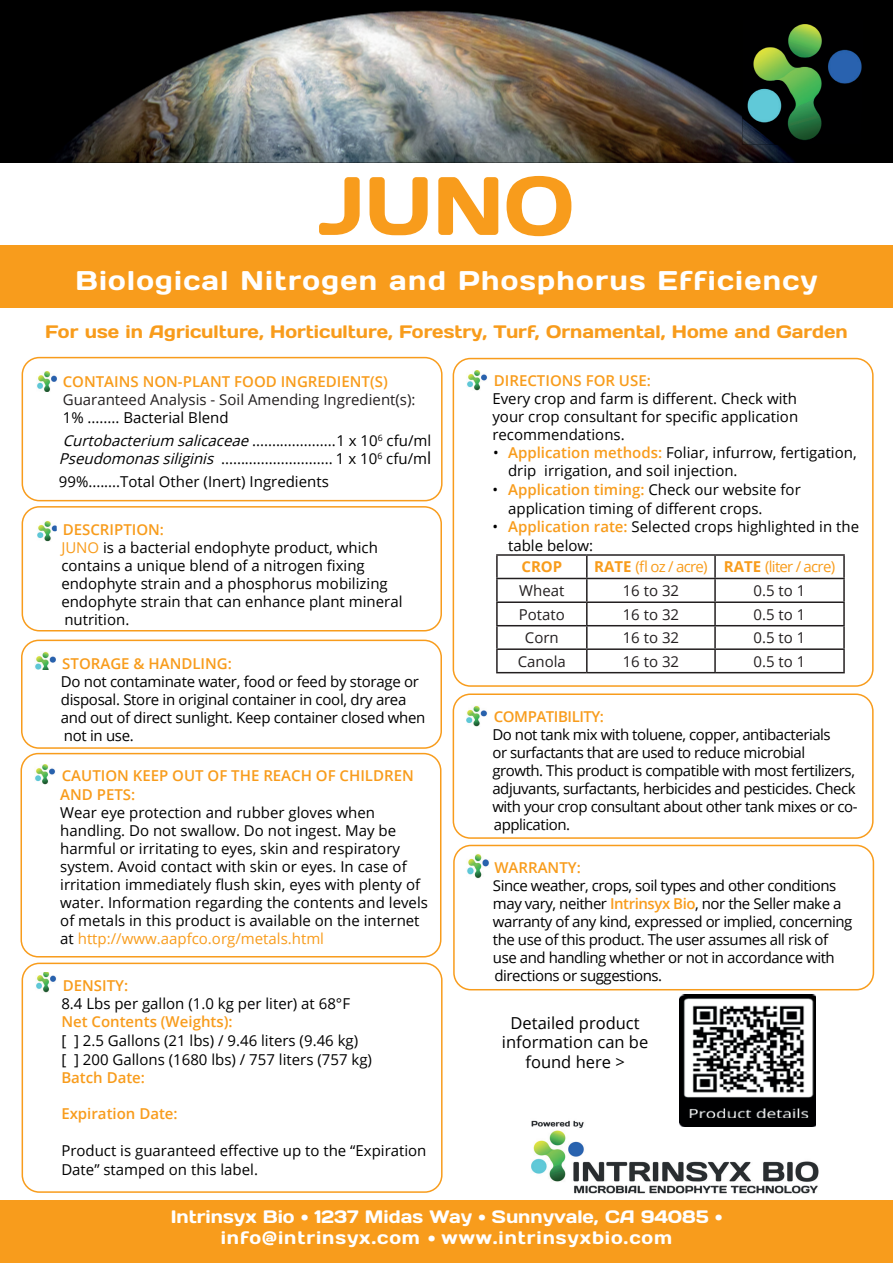
<style>
.page{position:relative;width:893px;height:1263px;background:#fff}
.page>*{position:absolute;margin:0;border:0;box-sizing:border-box;transform-origin:0 0}
.t1{font:82.5px "Days One";color:#f89c1c}
.t2{font:27px "Days One";letter-spacing:.05em;color:#fff}
.t3{font:18px/21px "Days One";color:#fff;text-align:center}
.t4{font:18px "Days One";color:#f89c1c}
.t5{font:16.5px/19.8px "Open Sans";color:#000;text-align:center}
.t6{font:15px/18px "Open Sans";color:#000}
.t7{font:15px/18px "Open Sans";letter-spacing:-.03em;color:#000}
.t8{font:600 15px/18.8px "Open Sans";color:#f89c1c}
.t9{font:15px/18px "Open Sans";letter-spacing:-.02em;color:#000}
.t10{font:15px "Open Sans";color:#231f20}
.t11{font:15px "Open Sans";letter-spacing:-.05em;color:#f89c1c}
.t12{font:600 15px "Open Sans";letter-spacing:-.03em;color:#f89c1c}
.t13{font:700 15px "Open Sans";color:#f89c1c}
.s1{font-style:italic}
.s2{font-size:16.5px}
.s3{font-weight:600;color:#f89c1c}
.s4{color:#f89c1c}
.s5{font-weight:700}
</style>
<div class="page">
<div style="left:0;top:0;width:893px;height:163px;background:#000"></div>
<img style="left:56px;top:10px;width:739px;height:153px">
<img style="left:742px;top:19px;width:120px;height:126px">
<div style="left:0;top:245px;width:893px;height:63px;background:#f89c1c"></div>
<div style="left:22px;top:357px;width:421px;height:144px;border:2px solid #f89c1c;border-radius:17px"></div>
<div style="left:22px;top:506px;width:420px;height:125px;border:2px solid #f89c1c;border-radius:17px"></div>
<img style="left:37px;top:520px;width:20px;height:21px">
<div style="left:21px;top:640px;width:421px;height:109px;border:2px solid #f89c1c;border-radius:17px"></div>
<img style="left:35px;top:651px;width:21px;height:18px">
<div style="left:21px;top:753px;width:420px;height:204px;border:2px solid #f89c1c;border-radius:17px"></div>
<img style="left:35px;top:764px;width:20px;height:21px">
<div style="left:453px;top:693px;width:421px;height:146px;border:2px solid #f89c1c;border-radius:17px"></div>
<img style="left:466px;top:705px;width:21px;height:21px">
<div style="left:453px;top:845px;width:421px;height:145px;border:2px solid #f89c1c;border-radius:17px"></div>
<img style="left:467px;top:854px;width:22px;height:25px">
<div style="left:0;top:1200px;width:893px;height:63px;background:#f89c1c"></div>
<img style="left:531px;top:1119px;width:288px;height:75px">
<div style="left:453px;top:358px;width:421px;height:329px;border:2px solid #f89c1c;border-radius:17px"></div>
<img style="left:467px;top:370px;width:20px;height:20px">
<div style="left:22px;top:963px;width:421px;height:230px;border:2px solid #f89c1c;border-radius:17px"></div>
<img style="left:36px;top:973px;width:20px;height:19px">
<img style="left:37px;top:371px;width:20px;height:21px">
<svg style="left:37px;top:387px;width:20px;height:1px"></svg>
<img style="left:680px;top:995px;width:135px;height:131px">
<hr style="left:496px;top:554px;width:91px;height:2px;background:#231f20">
<hr style="left:496px;top:556px;width:2px;height:22px;background:#231f20">
<hr style="left:587px;top:554px;width:128px;height:2px;background:#231f20">
<hr style="left:586px;top:556px;width:2px;height:22px;background:#231f20">
<hr style="left:715px;top:554px;width:130px;height:2px;background:#231f20">
<hr style="left:714px;top:556px;width:2px;height:22px;background:#231f20">
<hr style="left:843px;top:556px;width:2px;height:22px;background:#231f20">
<hr style="left:496px;top:578px;width:91px;height:1px;background:#231f20">
<hr style="left:496px;top:579px;width:2px;height:22px;background:#231f20">
<hr style="left:587px;top:578px;width:128px;height:1px;background:#231f20">
<hr style="left:586px;top:579px;width:2px;height:22px;background:#231f20">
<hr style="left:715px;top:578px;width:130px;height:1px;background:#231f20">
<hr style="left:714px;top:579px;width:2px;height:22px;background:#231f20">
<hr style="left:843px;top:579px;width:2px;height:22px;background:#231f20">
<hr style="left:496px;top:601px;width:91px;height:2px;background:#231f20">
<hr style="left:496px;top:603px;width:2px;height:22px;background:#231f20">
<hr style="left:587px;top:601px;width:128px;height:2px;background:#231f20">
<hr style="left:586px;top:603px;width:2px;height:22px;background:#231f20">
<hr style="left:715px;top:601px;width:130px;height:2px;background:#231f20">
<hr style="left:714px;top:603px;width:2px;height:22px;background:#231f20">
<hr style="left:843px;top:603px;width:2px;height:22px;background:#231f20">
<hr style="left:496px;top:625px;width:91px;height:1px;background:#231f20">
<hr style="left:496px;top:626px;width:2px;height:22px;background:#231f20">
<hr style="left:587px;top:625px;width:128px;height:1px;background:#231f20">
<hr style="left:586px;top:626px;width:2px;height:22px;background:#231f20">
<hr style="left:715px;top:625px;width:130px;height:1px;background:#231f20">
<hr style="left:714px;top:626px;width:2px;height:22px;background:#231f20">
<hr style="left:843px;top:626px;width:2px;height:22px;background:#231f20">
<hr style="left:496px;top:648px;width:91px;height:2px;background:#231f20">
<hr style="left:496px;top:650px;width:2px;height:22px;background:#231f20">
<hr style="left:587px;top:648px;width:128px;height:2px;background:#231f20">
<hr style="left:586px;top:650px;width:2px;height:22px;background:#231f20">
<hr style="left:715px;top:648px;width:130px;height:2px;background:#231f20">
<hr style="left:714px;top:650px;width:2px;height:22px;background:#231f20">
<hr style="left:843px;top:650px;width:2px;height:22px;background:#231f20">
<hr style="left:496px;top:672px;width:91px;height:1px;background:#231f20">
<hr style="left:587px;top:672px;width:128px;height:1px;background:#231f20">
<hr style="left:715px;top:672px;width:130px;height:1px;background:#231f20">
<h1 class="t1" style="left:319px;top:153px;width:256px">JUNO</h1>
<h2 class="t2" style="left:75px;top:263px;width:744px">Biological Nitrogen and Phosphorus Efficiency</h2>
<p class="t4" style="left:45px;top:320px;width:804px">For use in Agriculture, Horticulture, Forestry, Turf, Ornamental, Home and Garden</p>
<p class="t8" style="left:63px;top:372px;width:327px">CONTAINS NON-PLANT FOOD INGREDIENT(S)</p>
<p class="t10" style="left:63px;top:389px;width:354px">Guaranteed Analysis - Soil Amending Ingredient(s):</p>
<p class="t6" style="left:63px;top:406px;width:370px;line-height:22.2px">1% ........ Bacterial Blend<br><span class="s1">Curtobacterium salicaceae</span> . . . . . . . . . . . . . . . . . . . . . 1 x 1 0 <sup>6</sup> c f u / m l</p>
<p class="t6" style="left:59px;top:447px;width:374px;line-height:22.2px"><span class="s1">Pseudomonassiliginis</span> ............................ 1 x 10<sup>6</sup> cfu/m<span class="s2">l<br></span>99%........Total Other (Inert) Ingredients</p>
<p class="t6" style="left:61px;top:520px;width:343px"><span class="s3">DESCRIPTION:<br></span><span class="s4">JUNO</span> is a bacterial endophyte product, which contains a unique blend of a nitrogen fixing endophyte strain and a phosphorus mobilizing endophyte strain that can enhance plant mineral nutrition.</p>
<p class="t8" style="left:62px;top:654px;width:171px">STORAGE &amp; HANDLING:</p>
<p class="t9" style="left:61px;top:672px;width:366px">Do not contaminate water, food or feed by storage or disposal. Store in original container in cool, dry area and out of direct sunlight. Keep container closed when not in use.</p>
<p class="t8" style="left:60px;top:766px;width:355px">CAUTION KEEP OUT OF THE REACH OF CHILDREN<br>AND PETS:</p>
<p class="t6" style="left:60px;top:803px;width:369px">Wear eye protection and rubber gloves when handling. Do not swallow. Do not ingest. May be harmful or irritating to eyes, skin and respiratory system. Avoid contact with skin or eyes. In case of irritation immediately flush skin, eyes with plenty of water. Information regarding the contents and levels of metals in this product is available on the internet at <span class="s4">http://www.aapfco.org/metals.html</span></p>
<p class="t8" style="left:494px;top:371px;width:158px">DIRECTIONS FOR USE:</p>
<p class="t6" style="left:492px;top:390px;width:307px;text-align:justify">Every crop and farm is different. Check with your crop consultant for specific application recommendations.</p>
<p class="t6" style="left:508px;top:444px;width:350px;text-indent:-15px">• <span class="s3">Application methods:</span> Foliar, infurrow, fertigation, drip irrigation, and soil injection.</p>
<p class="t6" style="left:508px;top:480px;width:294px;line-height:18.8px;text-indent:-16px">• <span class="s3">Application timing:</span> Check our website for application timing of different crops.</p>
<p class="t6" style="left:508px;top:517px;width:352px;line-height:18.8px;text-indent:-16px">• <span class="s3">Application rate:</span> Selected crops highlighted in the table below:</p>
<p class="t13" style="left:521px;top:556px;width:42px">CROP</p>
<p class="t11" style="left:594px;top:557px;width:242px"><span class="s5">RATE</span> (fl oz / acre) <span class="s5">RATE</span> (liter / acre)</p>
<p class="t10" style="left:519px;top:580px;width:47px">Wheat</p>
<p class="t10" style="left:623px;top:580px;width:58px">16 to 32</p>
<p class="t10" style="left:754px;top:580px;width:53px">0.5 to 1</p>
<p class="t10" style="left:519px;top:604px;width:48px">Potato</p>
<p class="t10" style="left:623px;top:604px;width:58px">16 to 32</p>
<p class="t10" style="left:754px;top:604px;width:53px">0.5 to 1</p>
<p class="t10" style="left:525px;top:627px;width:35px">Corn</p>
<p class="t10" style="left:623px;top:627px;width:58px">16 to 32</p>
<p class="t10" style="left:754px;top:627px;width:53px">0.5 to 1</p>
<p class="t10" style="left:518px;top:651px;width:50px">Canola</p>
<p class="t10" style="left:623px;top:651px;width:58px">16 to 32</p>
<p class="t10" style="left:754px;top:651px;width:53px">0.5 to 1</p>
<p class="t12" style="left:494px;top:706px;width:112px">COMPATIBILITY:</p>
<p class="t7" style="left:492px;top:725px;width:367px">Do not tank mix with toluene, copper, antibacterials<br>or surfactants that are used to reduce microbial growth. This product is compatible with most fertilizers, adjuvants, surfactants, herbicides and pesticides. Check with your crop consultant about other tank mixes or co&shy;application.</p>
<p class="t8" style="left:494px;top:858px;width:88px">WARRANTY:</p>
<p class="t7" style="left:493px;top:876px;width:361px">Since weather, crops, soil types and other conditions may vary, neither <span class="s3">Intrinsyx Bio</span>, nor the Seller make a warranty of any kind, expressed or implied, concerning the use of this product. The user assumes all risk of use and handling whether or not in accordance with directions or suggestions.</p>
<p class="t8" style="left:63px;top:976px;width:67px">DENSITY:</p>
<p class="t6" style="left:61px;top:994px;width:290px">8.4 Lbs per gallon (1.0 kg per liter) at 68°F</p>
<p class="t8" style="left:61px;top:1012px;width:173px">Net Contents (Weights):</p>
<p class="t6" style="left:61px;top:1031px;width:312px;line-height:18.8px">[ ] 2.5 Gallons (21 lbs) / 9.46 liters (9.46 kg)<br>[ ] 200 Gallons (1680 lbs) / 757 liters (757 kg)</p>
<p class="t8" style="left:61px;top:1067px;width:85px">Batch Date:</p>
<p class="t8" style="left:61px;top:1103px;width:118px">Expiration Date:</p>
<p class="t6" style="left:61px;top:1141px;width:367px;line-height:18.8px">Product is guaranteed effective up to the “Expiration<br>Date” stamped on this label.</p>
<p class="t5" style="left:502px;top:1012px;width:148px">Detailed product information can be found here &gt;</p>
<p class="t3" style="left:171px;top:1206px;width:553px">Intrinsyx Bio • 1237 Midas Way • Sunnyvale, CA 94085 • info@intrinsyx.com • www.intrinsyxbio.com</p>
</div>
